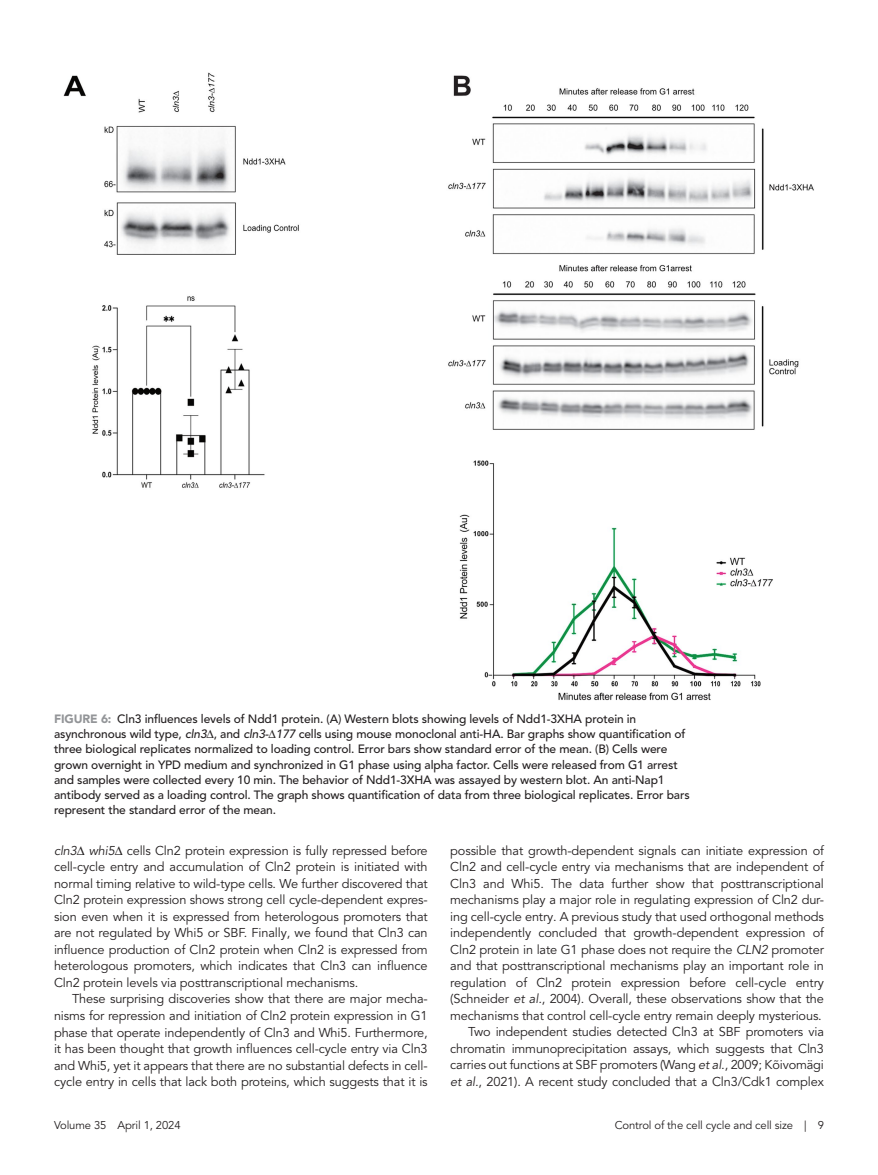
<style>
.page{position:relative;width:878px;height:1175px;background:#fff}
.page>*{position:absolute;margin:0;border:0;box-sizing:border-box;transform-origin:0 0}
.Para{font:12.75px/16.5px "Avenir LT Pro";letter-spacing:-.01em;color:#231f20;text-align:justify}
.ParaFL{font:12.75px/16.5px "Avenir LT Pro";letter-spacing:-.01em;color:#231f20;text-align:justify}
.FigCaption_35_5p{font:500 12px/15px "Avenir LT Pro";letter-spacing:-.01em;color:#231f20}
.t1{font:11.25px "Avenir LT Pro";letter-spacing:-.01em;color:#231f20}
.s1{font-weight:900;color:#939598}
.s2{font-style:italic}
</style>
<div class="page">
<img style="left:64px;top:72px;width:750px;height:628px">
<p class="FigCaption_35_5p" style="left:54px;top:712px;width:637px"><span class="s1">FIGURE 6:</span> Cln3 influences levels of Ndd1 protein. (A) Western blots showing levels of Ndd1-3XHA protein in asynchronous wild type, <span class="s2">cln3</span>∆, and <span class="s2">cln3-</span>∆<span class="s2">177</span> cells using mouse monoclonal anti-HA. Bar graphs show quantification of three biological replicates normalized to loading control. Error bars show standard error of the mean. (B) Cells were grown overnight in YPD medium and synchronized in G1 phase using alpha factor. Cells were released from G1 arrest and samples were collected every 10 min. The behavior of Ndd1-3XHA was assayed by western blot. An anti-Nap1 antibody served as a loading control. The graph shows quantification of data from three biological replicates. Error bars represent the standard error of the mean.</p>
<p class="ParaFL" style="left:54px;top:842px;width:375px"><span class="s2">cln3</span>∆ <span class="s2">whi5</span>∆ cells Cln2 protein expression is fully repressed before cell-cycle entry and accumulation of Cln2 protein is initiated with normal timing relative to wild-type cells. We further discovered that Cln2 protein expression shows strong cell cycle-dependent expres&shy;sion even when it is expressed from heterologous promoters that are not regulated by Whi5 or SBF. Finally, we found that Cln3 can influence production of Cln2 protein when Cln2 is expressed from heterologous promoters, which indicates that Cln3 can influence Cln2 protein levels via posttranscriptional mechanisms.</p>
<p class="Para" style="left:54px;top:991px;width:375px;text-indent:18px">These surprising discoveries show that there are major mecha&shy;nisms for repression and initiation of Cln2 protein expression in G1 phase that operate independently of Cln3 and Whi5. Furthermore, it has been thought that growth influences cell-cycle entry via Cln3 and Whi5, yet it appears that there are no substantial defects in cell&shy;cycle entry in cells that lack both proteins, which suggests that it is</p>
<p class="Para" style="left:450px;top:842px;width:375px">possible that growth-dependent signals can initiate expression of Cln2 and cell-cycle entry via mechanisms that are independent of Cln3 and Whi5. The data further show that posttranscriptional mechanisms play a major role in regulating expression of Cln2 dur&shy;ing cell-cycle entry. A previous study that used orthogonal methods independently concluded that growth-dependent expression of Cln2 protein in late G1 phase does not require the <span class="s2">CLN2</span> promoter and that posttranscriptional mechanisms play an important role in regulation of Cln2 protein expression before cell-cycle entry (Schneider <span class="s2">et al.</span>, 2004). Overall, these observations show that the mechanisms that control cell-cycle entry remain deeply mysterious.</p>
<p class="Para" style="left:450px;top:1023px;width:375px;text-indent:18px">Two independent studies detected Cln3 at SBF promoters via chromatin immunoprecipitation assays, which suggests that Cln3 carries out functions at SBF promoters (Wang <span class="s2">et al.</span>, 2009; Kõivomägi <span class="s2">et al.</span>, 2021). A recent study concluded that a Cln3/Cdk1 complex</p>
<p class="t1" style="left:54px;top:1118px;width:128px">Volume 35 April 1, 2024</p>
<p class="t1" style="left:614px;top:1118px;width:211px">Control of the cell cycle and cell size | 9</p>
</div>
